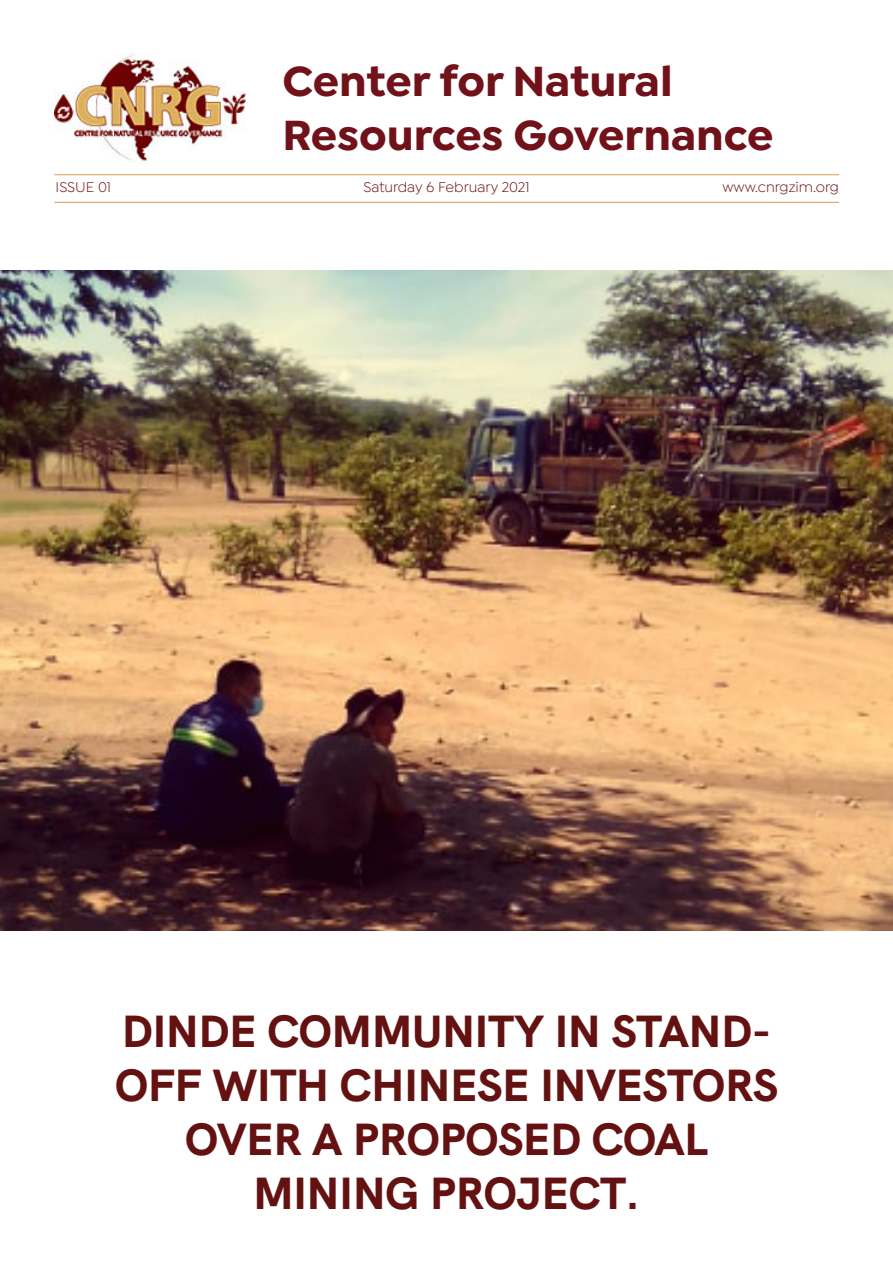
<style>
.page{position:relative;width:893px;height:1263px;background:#fff}
.page>*{position:absolute;margin:0;border:0;box-sizing:border-box;transform-origin:0 0}
.t1{font:800 45px/54px "HK Grotesk";color:#641111;text-align:center}
.t2{font:700 45px/54px "Isidora Sans";letter-spacing:-.005em;color:#711119}
.t3{font:15px "Isidora Sans";color:#711119}
</style>
<div class="page">
<img style="left:54px;top:53px;width:192px;height:108px">
<hr style="left:54px;top:175px;width:785px;height:1px;background:#d69c55">
<hr style="left:54px;top:202px;width:785px;height:1px;background:#d69c55">
<img style="left:0;top:270px;width:893px;height:661px">
<p class="t2" style="left:282px;top:54px;width:493px">Center for Natural<br>Resources Governance</p>
<p class="t3" style="left:56px;top:179px;width:57px">ISSUE 01</p>
<p class="t3" style="left:363px;top:179px;width:168px">Saturday 6 February 2021</p>
<p class="t3" style="left:722px;top:179px;width:118px">www.cnrgzim.org</p>
<p class="t1" style="left:115px;top:1000px;width:664px">DINDE COMMUNITY IN STAND-<br>OFF WITH CHINESE INVESTORS<br>OVER A PROPOSED COAL<br>MINING PROJECT.</p>
</div>
